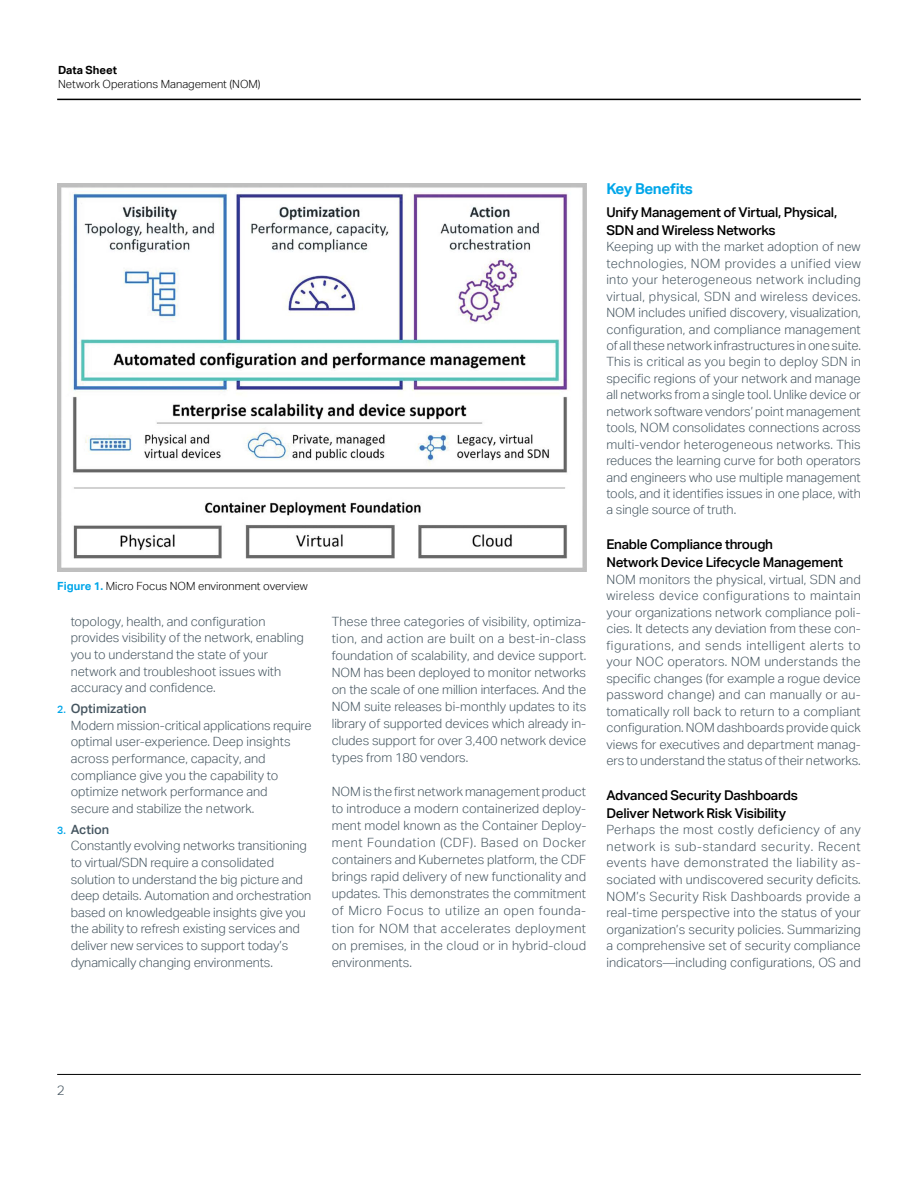
<style>
.page{position:relative;width:918px;height:1188px;background:#fff}
.page>*{position:absolute;margin:0;border:0;box-sizing:border-box;transform-origin:0 0}
.subhead_10_13-blue{font:700 15px "Aktiv Grotesk";letter-spacing:-.02em;color:#00a6e9}
.subhead_9_12_medium{font:500 13.5px/18px "Aktiv Grotesk";letter-spacing:-.02em;color:#000}
.t1{font:300 13.5px "Aktiv Grotesk";color:#455560}
.body_8_5_11-grey{font:300 12.75px/16.5px "Aktiv Grotesk";letter-spacing:-.005em;color:#455560;text-align:justify}
.caption_7_5_9_5{font:300 11.25px "Aktiv Grotesk";color:#000}
.t2{font:700 11.25px "Aktiv Grotesk";color:#000}
.s1{font-weight:700;color:#00a6e9}
.s2{font-weight:500;font-size:10.5px;color:#00a6e9}
.s3{font-weight:500}
</style>
<div class="page">
<hr style="left:57px;top:1074px;width:804px;height:1px;background:#000">
<hr style="left:57px;top:99px;width:804px;height:1px;background:#000">
<img style="left:57px;top:184px;width:529px;height:387px">
<p class="t2" style="left:58px;top:63px;width:60px">Data Sheet</p>
<p class="caption_7_5_9_5" style="left:58px;top:78px;width:204px">Network Operations Management (NOM)</p>
<p class="caption_7_5_9_5" style="left:57px;top:580px;width:252px"><span class="s1">Figure 1.</span> Micro Focus NOM environment overview</p>
<p class="body_8_5_11-grey" style="left:71px;top:613px;width:235px;text-align:left">topology, health, and configuration provides visibility of the network, enabling you to understand the state of your network and troubleshoot issues with accuracy and confidence.</p>
<p class="body_8_5_11-grey" style="left:71px;top:700px;width:242px;text-align:left;text-indent:-14px"><span class="s2">2.</span> <span class="s3">Optimization<br></span>Modern mission-critical applications require optimal user-experience. Deep insights across performance, capacity, and compliance give you the capability to optimize network performance and<br>secure and stabilize the network.</p>
<p class="body_8_5_11-grey" style="left:71px;top:821px;width:242px;text-align:left;text-indent:-14px"><span class="s2">3.</span> <span class="s3">Action<br></span>Constantly evolving networks transitioning to virtual/SDN require a consolidated solution to understand the big picture and deep details. Automation and orchestration based on knowledgeable insights give you the ability to refresh existing services and deliver new services to support today’s dynamically changing environments.</p>
<p class="body_8_5_11-grey" style="left:332px;top:613px;width:256px;line-height:17.1px">These three categories of visibility, optimiza&shy;tion, and action are built on a best-in-class foundation of scalability, and device support.<br>NOM has been deployed to monitor networks on the scale of one million interfaces. And the NOM suite releases bi-monthly updates to its library of supported devices which already in&shy;cludes support for over 3,400 network device types from 180 vendors.</p>
<p class="body_8_5_11-grey" style="left:332px;top:783px;width:256px;line-height:17.1px">NOM is the first network management product to introduce a modern containerized deploy&shy;ment model known as the Container Deploy&shy;ment Foundation (CDF). Based on Docker containers and Kubernetes platform, the CDF brings rapid delivery of new functionality and updates. This demonstrates the commitment of Micro Focus to utilize an open founda&shy;tion for NOM that accelerates deployment on premises, in the cloud or in hybrid-cloud environments.</p>
<p class="subhead_10_13-blue" style="left:606px;top:180px;width:88px">Key Benefits</p>
<p class="subhead_9_12_medium" style="left:606px;top:203px;width:232px">Unify Management of Virtual, Physical,<br>SDN and Wireless Networks</p>
<p class="body_8_5_11-grey" style="left:606px;top:239px;width:256px">Keeping up with the market adoption of new technologies, NOM provides a unified view into your heterogeneous network including virtual, physical, SDN and wireless devices.<br>NOM includes unified discovery, visualization, configuration, and compliance management of all these network infrastructures in one suite.<br>This is critical as you begin to deploy SDN in specific regions of your network and manage all networks from a single tool. Unlike device or network software vendors’ point management tools, NOM consolidates connections across multi-vendor heterogeneous networks. This reduces the learning curve for both operators and engineers who use multiple management tools, and it identifies issues in one place, with a single source of truth.</p>
<p class="subhead_9_12_medium" style="left:606px;top:535px;width:238px">Enable Compliance through<br>Network Device Lifecycle Management</p>
<p class="body_8_5_11-grey" style="left:606px;top:571px;width:256px">NOM monitors the physical, virtual, SDN and wireless device configurations to maintain your organizations network compliance poli&shy;cies. It detects any deviation from these con&shy;figurations, and sends intelligent alerts to your NOC operators. NOM understands the specific changes (for example a rogue device password change) and can manually or au&shy;tomatically roll back to return to a compliant configuration. NOM dashboards provide quick views for executives and department manag&shy;ers to understand the status of their networks.</p>
<p class="subhead_9_12_medium" style="left:606px;top:786px;width:193px">Advanced Security Dashboards<br>Deliver Network Risk Visibility</p>
<p class="body_8_5_11-grey" style="left:606px;top:822px;width:256px">Perhaps the most costly deficiency of any network is sub-standard security. Recent events have demonstrated the liability as&shy;sociated with undiscovered security deficits.<br>NOM’s Security Risk Dashboards provide a real-time perspective into the status of your organization’s security policies. Summarizing a comprehensive set of security compliance indicators—including configurations, OS and</p>
<p class="t1" style="left:57px;top:1082px;width:9px">2</p>
</div>
